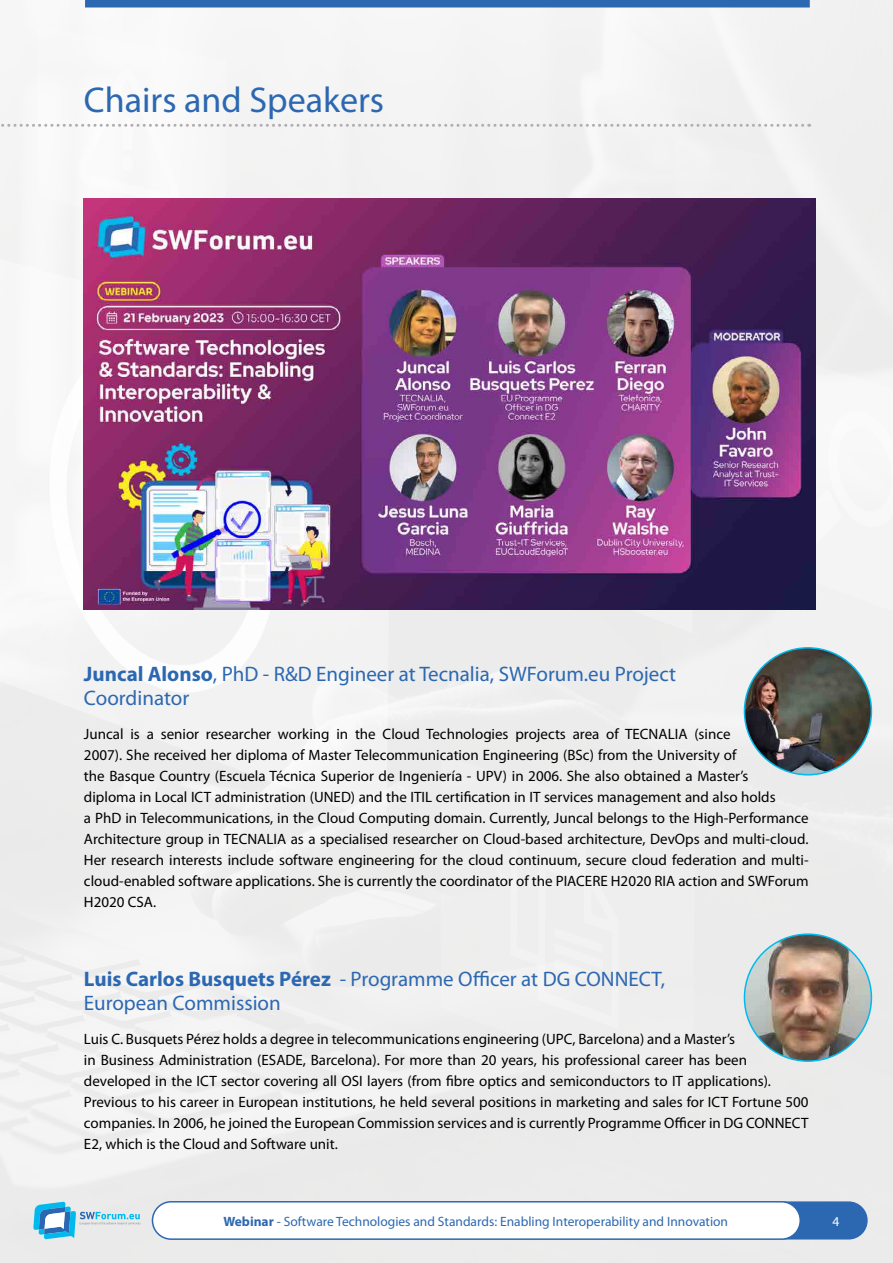
<style>
.page{position:relative;width:893px;height:1263px;background:#fff}
.page>*{position:absolute;margin:0;border:0;box-sizing:border-box;transform-origin:0 0}
.t1{font:36px "Myriad Pro";color:#2c68b1}
.t2{font:21px/24px "Myriad Pro";color:#2c68b1}
.t3{font:15px/21px "Myriad Pro";color:#000}
.t4{font:13.5px "Myriad Pro";color:#2c68b1}
.t5{font:13.5px "Myriad Pro";color:#fff}
.s1{font-weight:700}
</style>
<div class="page">
<img style="left:0;top:0;width:893px;height:1263px">
<div style="left:85px;top:0;width:725px;height:8px;background:#2c68b1"></div>
<div style="left:768px;top:1202px;width:99px;height:37px;background:#2c68b1;border-radius:18px"></div>
<div style="left:767px;top:1201px;width:101px;height:38px;border:2px solid #2c68b1;border-radius:18px"></div>
<svg style="left:33px;top:1201px;width:107px;height:38px;background:#abd3e4"></svg>
<div style="left:152px;top:1202px;width:648px;height:37px;background:#fff;border-radius:19px"></div>
<div style="left:152px;top:1201px;width:649px;height:39px;border:2px solid #2c68b1;border-radius:19px"></div>
<svg style="left:0;top:124px;width:803px;height:3px"></svg>
<img style="left:84px;top:198px;width:731px;height:411px">
<img style="left:744px;top:648px;width:127px;height:127px;border-radius:63px">
<img style="left:744px;top:934px;width:127px;height:127px;border-radius:63px">
<h1 class="t1" style="left:84px;top:78px;width:302px">Chairs and Speakers</h1>
<h2 class="t2" style="left:84px;top:662px;width:594px"><span class="s1">Juncal Alonso</span>, PhD - R&amp;D Engineer at Tecnalia, SWForum.eu Project<br>Coordinator</h2>
<p class="t3" style="left:84px;top:723px;width:726px">Juncal is a senior researcher working in the Cloud Technologies projects area of TECNALIA (since<br>2007). She received her diploma of Master Telecommunication Engineering (BSc) from the University of<br>the Basque Country (Escuela Técnica Superior de Ingeniería - UPV) in 2006. She also obtained a Master’s<br>diploma in Local ICT administration (UNED) and the ITIL certification in IT services management and also holds<br>a PhD in Telecommunications, in the Cloud Computing domain. Currently, Juncal belongs to the High-Performance Architecture group in TECNALIA as a specialised researcher on Cloud-based architecture, DevOps and multi-cloud.<br>Her research interests include software engineering for the cloud continuum, secure cloud federation and multi&shy;cloud-enabled software applications. She is currently the coordinator of the PIACERE H2020 RIA action and SWForum H2020 CSA.</p>
<h2 class="t2" style="left:84px;top:966px;width:583px"><span class="s1">Luis Carlos Busquets Pérez</span> - Programme Officer at DG CONNECT,<br>European Commission</h2>
<p class="t3" style="left:84px;top:1028px;width:726px">Luis C. Busquets Pérez holds a degree in telecommunications engineering (UPC, Barcelona) and a Master’s<br>in Business Administration (ESADE, Barcelona). For more than 20 years, his professional career has been developed in the ICT sector covering all OSI layers (from fibre optics and semiconductors to IT applications).<br>Previous to his career in European institutions, he held several positions in marketing and sales for ICT Fortune 500 companies. In 2006, he joined the European Commission services and is currently Programme Officer in DG CONNECT E2, which is the Cloud and Software unit.</p>
<p class="t4" style="left:223px;top:1213px;width:506px"><span class="s1">Webinar</span> - Software Technologies and Standards: Enabling Interoperability and Innovation</p>
<p class="t5" style="left:832px;top:1213px;width:8px">4</p>
</div>
